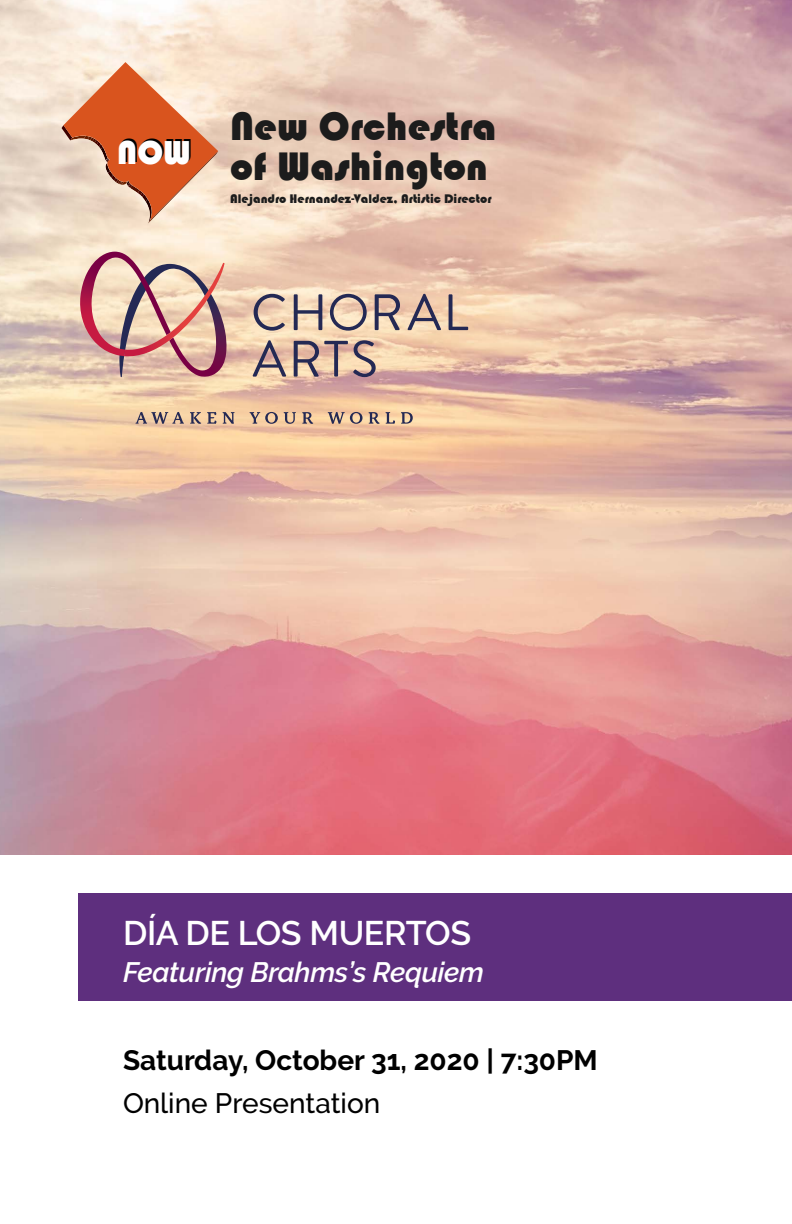
<style>
.page{position:relative;width:792px;height:1224px;background:#fff}
.page>*{position:absolute;margin:0;border:0;box-sizing:border-box;transform-origin:0 0}
.t1{font:41px/39.8px "Bauhaus 93";color:#1c1c1c}
.t2{font:34.2px "Bauhaus 93";color:#fff}
._4_19_Friends_List{font:600 34px "Raleway";letter-spacing:-.01em;color:#fff}
.t3{font:700 28px "Raleway";color:#000}
._4_19_Friends_List-2{font:italic 600 28px "Raleway";letter-spacing:-.01em;color:#fff}
.t4{font:500 28px "Raleway";color:#000}
.t5{font:12.8px "Bauhaus 93";color:#1c1c1c}
</style>
<div class="page">
<img style="left:0;top:0;width:792px;height:855px">
<div style="left:78px;top:893px;width:714px;height:108px;background:#5e2f7e"></div>
<svg style="left:79px;top:252px;width:148px;height:125px;background:#d3a79e"></svg>
<svg style="left:136px;top:412px;width:48px;height:12px"></svg>
<svg style="left:190px;top:412px;width:11px;height:12px"></svg>
<svg style="left:207px;top:412px;width:9px;height:12px"></svg>
<svg style="left:223px;top:412px;width:12px;height:12px"></svg>
<svg style="left:250px;top:412px;width:28px;height:12px"></svg>
<svg style="left:284px;top:412px;width:12px;height:12px"></svg>
<svg style="left:302px;top:412px;width:11px;height:12px"></svg>
<svg style="left:328px;top:412px;width:35px;height:12px"></svg>
<svg style="left:369px;top:412px;width:11px;height:12px"></svg>
<svg style="left:386px;top:412px;width:9px;height:12px"></svg>
<svg style="left:401px;top:412px;width:12px;height:12px"></svg>
<svg style="left:254px;top:294px;width:31px;height:37px"></svg>
<svg style="left:294px;top:294px;width:28px;height:36px"></svg>
<svg style="left:330px;top:294px;width:37px;height:37px"></svg>
<svg style="left:375px;top:294px;width:25px;height:36px"></svg>
<svg style="left:407px;top:294px;width:34px;height:36px"></svg>
<svg style="left:449px;top:294px;width:19px;height:36px"></svg>
<svg style="left:253px;top:340px;width:33px;height:37px"></svg>
<svg style="left:294px;top:340px;width:82px;height:37px;background:#b39a92"></svg>
<svg style="left:62px;top:62px;width:156px;height:161px;background:#e5a07e"></svg>
<p class="t2" style="left:117px;top:133px;width:75px">NOW</p>
<p class="t1" style="left:230px;top:106px;width:268px">New Orchestra of Washington</p>
<p class="t5" style="left:230px;top:191px;width:263px">Alejandro Hernandez-Valdez, Artistic Director</p>
<p class="_4_19_Friends_List" style="left:123px;top:913px;width:350px">DÍA DE LOS MUERTOS</p>
<p class="_4_19_Friends_List-2" style="left:123px;top:956px;width:363px">Featuring Brahms’s Requiem</p>
<p class="t3" style="left:123px;top:1044px;width:476px">Saturday, October 31, 2020 | 7:30PM</p>
<p class="t4" style="left:123px;top:1087px;width:259px">Online Presentation</p>
</div>
